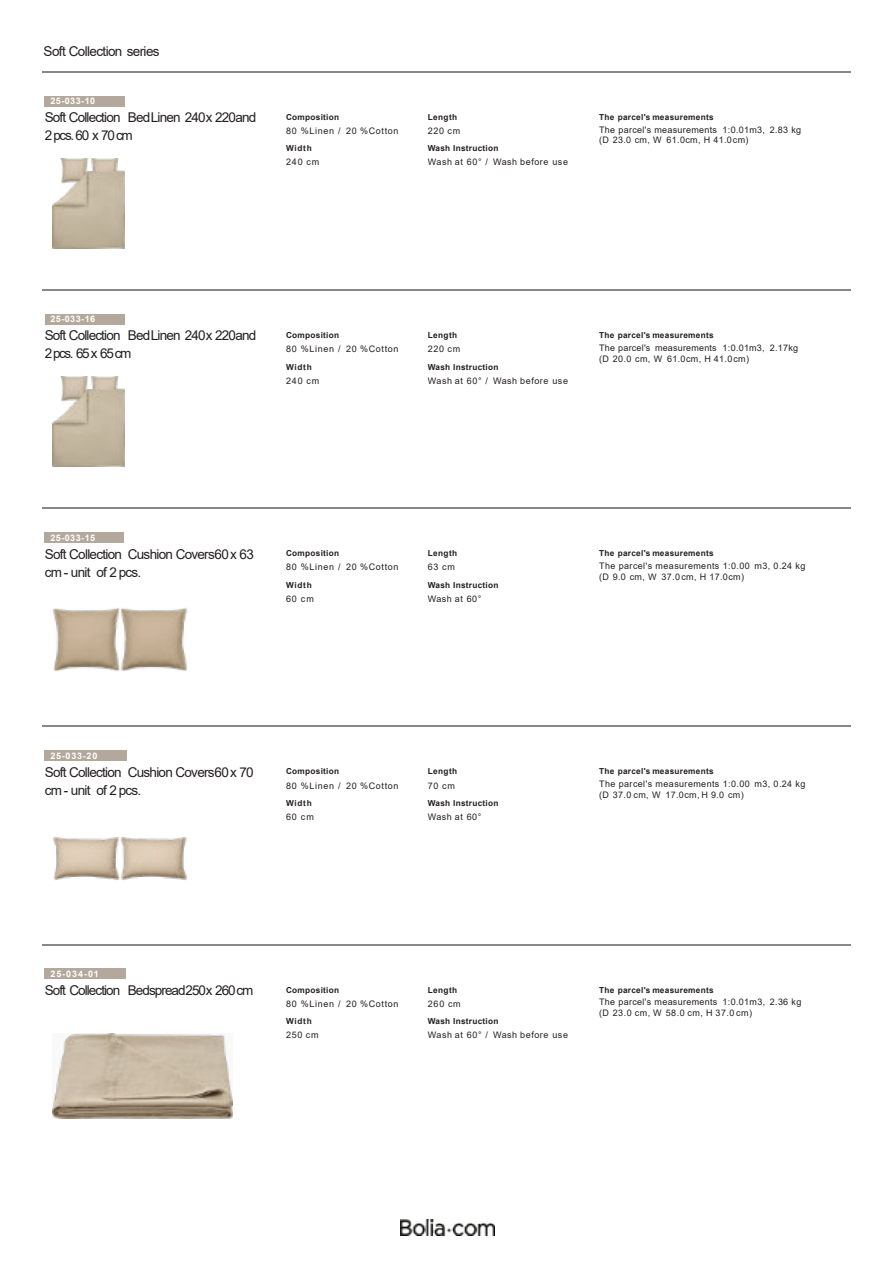
<style>
.page{position:relative;width:893px;height:1263px;background:#fff}
.page>*{position:absolute;margin:0;border:0;box-sizing:border-box;transform-origin:0 0}
.t1{font:13.5px/18px "Arial";letter-spacing:-.055em;color:#231f20}
.t2{font:9px/10.8px "Arial";letter-spacing:.045em;color:#231f20}
.t3{font:9px "Arial";letter-spacing:.075em;color:#231f20}
.t4{font:9px/10.8px "Arial";letter-spacing:.02em;color:#231f20}
.t5{font:700 9px "Arial";letter-spacing:.055em;color:#fff}
.t6{font:700 8.25px "Arial";letter-spacing:.035em;color:#231f20}
</style>
<div class="page">
<img style="left:400px;top:1219px;width:94px;height:16px">
<hr style="left:43px;top:71px;width:242px;height:1px;background:#888">
<hr style="left:285px;top:71px;width:142px;height:1px;background:#888">
<hr style="left:427px;top:71px;width:171px;height:1px;background:#888">
<hr style="left:598px;top:71px;width:252px;height:1px;background:#888">
<hr style="left:43px;top:289px;width:242px;height:1px;background:#888">
<hr style="left:285px;top:289px;width:142px;height:1px;background:#888">
<hr style="left:427px;top:289px;width:171px;height:1px;background:#888">
<hr style="left:598px;top:289px;width:252px;height:1px;background:#888">
<hr style="left:43px;top:508px;width:242px;height:1px;background:#888">
<hr style="left:285px;top:508px;width:142px;height:1px;background:#888">
<hr style="left:427px;top:508px;width:171px;height:1px;background:#888">
<hr style="left:598px;top:508px;width:252px;height:1px;background:#888">
<hr style="left:43px;top:726px;width:242px;height:1px;background:#888">
<hr style="left:285px;top:726px;width:142px;height:1px;background:#888">
<hr style="left:427px;top:726px;width:171px;height:1px;background:#888">
<hr style="left:598px;top:726px;width:252px;height:1px;background:#888">
<hr style="left:43px;top:944px;width:242px;height:1px;background:#888">
<hr style="left:285px;top:944px;width:142px;height:1px;background:#888">
<hr style="left:427px;top:944px;width:171px;height:1px;background:#888">
<hr style="left:598px;top:944px;width:252px;height:1px;background:#888">
<div style="left:45px;top:96px;width:80px;height:10px;background:#b4a89c"></div>
<img style="left:53px;top:158px;width:71px;height:90px">
<div style="left:45px;top:314px;width:79px;height:11px;background:#b4a89c"></div>
<img style="left:53px;top:377px;width:71px;height:90px">
<div style="left:45px;top:532px;width:79px;height:11px;background:#b4a89c"></div>
<img style="left:53px;top:608px;width:135px;height:63px">
<div style="left:45px;top:750px;width:82px;height:11px;background:#b4a89c"></div>
<img style="left:53px;top:837px;width:135px;height:43px">
<div style="left:45px;top:968px;width:81px;height:11px;background:#b4a89c"></div>
<img style="left:53px;top:1033px;width:180px;height:86px">
<h1 class="t1" style="left:44px;top:44px;width:118px">Soft Collection series</h1>
<p class="t5" style="left:50px;top:98px;width:46px">25-033-10</p>
<h1 class="t1" style="left:45px;top:110px;width:213px">Soft Collection BedLinen 240x 220and<br>2 pcs. 60 x 70 cm</h1>
<p class="t6" style="left:286px;top:114px;width:55px">Composition</p>
<p class="t3" style="left:286px;top:127px;width:114px">80 %Linen / 20 %Cotton</p>
<p class="t6" style="left:286px;top:145px;width:27px">Width</p>
<p class="t2" style="left:286px;top:158px;width:35px">240 cm</p>
<p class="t6" style="left:428px;top:114px;width:31px">Length</p>
<p class="t2" style="left:428px;top:126px;width:34px">220 cm</p>
<p class="t6" style="left:428px;top:145px;width:72px">Wash Instruction</p>
<p class="t2" style="left:428px;top:158px;width:142px">Wash at 60° / Wash before use</p>
<p class="t6" style="left:599px;top:114px;width:116px">The parcel's measurements</p>
<p class="t2" style="left:599px;top:125px;width:204px">The parcel's measurements 1:0.01m3, 2.83 kg (D 23.0 cm, W 61.0cm, H 41.0cm)</p>
<p class="t5" style="left:50px;top:316px;width:46px">25-033-16</p>
<h1 class="t1" style="left:45px;top:328px;width:213px">Soft Collection BedLinen 240x 220and<br>2 pcs. 65 x 65 cm</h1>
<p class="t6" style="left:286px;top:332px;width:55px">Composition</p>
<p class="t3" style="left:286px;top:346px;width:114px">80 %Linen / 20 %Cotton</p>
<p class="t6" style="left:286px;top:364px;width:27px">Width</p>
<p class="t2" style="left:286px;top:376px;width:35px">240 cm</p>
<p class="t6" style="left:428px;top:332px;width:31px">Length</p>
<p class="t2" style="left:428px;top:344px;width:34px">220 cm</p>
<p class="t6" style="left:428px;top:364px;width:72px">Wash Instruction</p>
<p class="t2" style="left:428px;top:376px;width:142px">Wash at 60° / Wash before use</p>
<p class="t6" style="left:599px;top:332px;width:116px">The parcel's measurements</p>
<p class="t4" style="left:599px;top:343px;width:200px">The parcel's measurements 1:0.01m3, 2.17kg (D 20.0 cm, W 61.0cm, H 41.0cm)</p>
<p class="t5" style="left:50px;top:534px;width:46px">25-033-15</p>
<h1 class="t1" style="left:45px;top:546px;width:211px">Soft Collection Cushion Covers60x 63 cm - unit of 2 pcs.</h1>
<p class="t6" style="left:286px;top:550px;width:55px">Composition</p>
<p class="t3" style="left:286px;top:564px;width:114px">80 %Linen / 20 %Cotton</p>
<p class="t6" style="left:286px;top:582px;width:27px">Width</p>
<p class="t2" style="left:286px;top:594px;width:29px">60 cm</p>
<p class="t6" style="left:428px;top:550px;width:31px">Length</p>
<p class="t2" style="left:428px;top:563px;width:28px">63 cm</p>
<p class="t6" style="left:428px;top:582px;width:72px">Wash Instruction</p>
<p class="t2" style="left:428px;top:594px;width:55px">Wash at 60°</p>
<p class="t5" style="left:50px;top:752px;width:48px">25-033-20</p>
<h1 class="t1" style="left:45px;top:764px;width:211px">Soft Collection Cushion Covers60x 70 cm - unit of 2 pcs.</h1>
<p class="t6" style="left:286px;top:768px;width:55px">Composition</p>
<p class="t3" style="left:286px;top:782px;width:114px">80 %Linen / 20 %Cotton</p>
<p class="t6" style="left:286px;top:800px;width:27px">Width</p>
<p class="t2" style="left:286px;top:812px;width:29px">60 cm</p>
<p class="t6" style="left:428px;top:768px;width:31px">Length</p>
<p class="t2" style="left:428px;top:781px;width:29px">70 cm</p>
<p class="t6" style="left:428px;top:800px;width:72px">Wash Instruction</p>
<p class="t2" style="left:428px;top:812px;width:55px">Wash at 60°</p>
<p class="t6" style="left:599px;top:550px;width:116px">The parcel's measurements</p>
<p class="t2" style="left:599px;top:561px;width:208px">The parcel's measurements 1:0.00 m3, 0.24 kg (D 9.0 cm, W 37.0 cm, H 17.0cm)</p>
<p class="t6" style="left:599px;top:768px;width:116px">The parcel's measurements</p>
<p class="t2" style="left:599px;top:779px;width:208px">The parcel's measurements 1:0.00 m3, 0.24 kg (D 37.0 cm, W 17.0cm, H 9.0 cm)</p>
<p class="t5" style="left:50px;top:970px;width:50px">25-034-01</p>
<h1 class="t1" style="left:45px;top:982px;width:210px">Soft Collection Bedspread250x 260cm</h1>
<p class="t6" style="left:286px;top:986px;width:55px">Composition</p>
<p class="t3" style="left:286px;top:1000px;width:114px">80 %Linen / 20 %Cotton</p>
<p class="t6" style="left:286px;top:1018px;width:27px">Width</p>
<p class="t2" style="left:286px;top:1030px;width:34px">250 cm</p>
<p class="t6" style="left:428px;top:986px;width:31px">Length</p>
<p class="t2" style="left:428px;top:999px;width:34px">260 cm</p>
<p class="t6" style="left:428px;top:1018px;width:72px">Wash Instruction</p>
<p class="t2" style="left:428px;top:1030px;width:142px">Wash at 60° / Wash before use</p>
<p class="t6" style="left:599px;top:986px;width:116px">The parcel's measurements</p>
<p class="t2" style="left:599px;top:997px;width:204px">The parcel's measurements 1:0.01m3, 2.36 kg (D 23.0 cm, W 58.0 cm, H 37.0 cm)</p>
</div>
